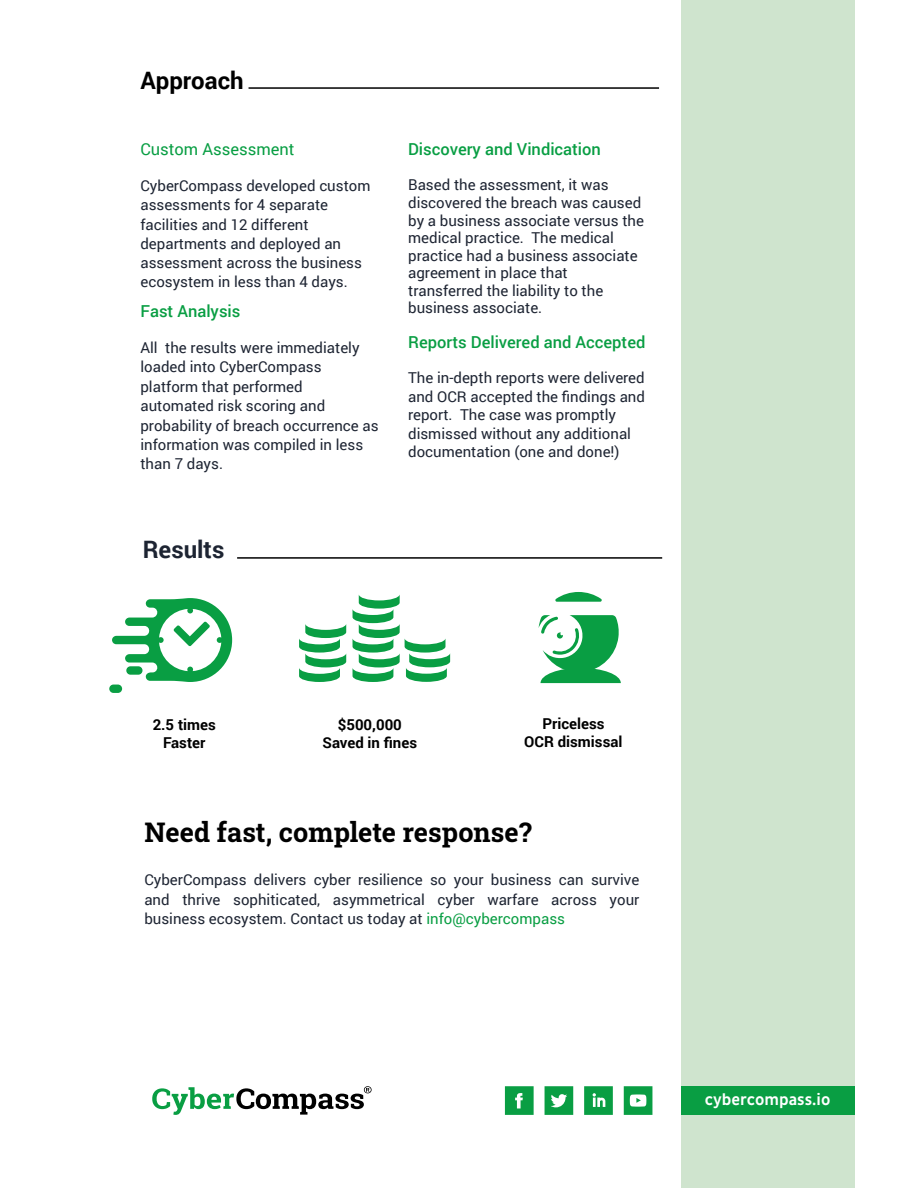
<style>
.page{position:relative;width:918px;height:1188px;background:#fff}
.page>*{position:absolute;margin:0;border:0;box-sizing:border-box;transform-origin:0 0}
.t1{font:700 27px "Roboto Slab";color:#000}
.t2{font:700 24px "Roboto";color:#000}
.t3{font:700 24px "Roboto";color:#1d2432}
.t4{font:500 16.5px "Roboto";color:#099e43}
.t5{font:500 16.5px "Roboto";color:#089e43}
.t6{font:16.5px "Roboto";color:#089e43}
.t7{font:500 16.5px "Pluto Sans Cond";color:#fff}
.t8{font:15px/17.5px "Roboto";color:#1e2533}
.t9{font:700 15px/18px "Roboto";color:#000;text-align:center}
.s1{color:#099e43}
</style>
<div class="page">
<div style="left:681px;top:0;width:173px;height:1188px;background:#cfe4ce"></div>
<div style="left:681px;top:1086px;width:173px;height:29px;background:#099e43"></div>
<svg style="left:152px;top:1086px;width:220px;height:29px"></svg>
<svg style="left:505px;top:1086px;width:29px;height:29px"></svg>
<svg style="left:545px;top:1086px;width:28px;height:29px"></svg>
<svg style="left:584px;top:1086px;width:29px;height:29px"></svg>
<svg style="left:624px;top:1086px;width:28px;height:29px"></svg>
<hr style="left:249px;top:87px;width:410px;height:2px;background:#000">
<hr style="left:237px;top:557px;width:425px;height:2px;background:#000">
<svg style="left:299px;top:624px;width:47px;height:58px"></svg>
<svg style="left:353px;top:595px;width:97px;height:87px"></svg>
<svg style="left:112px;top:598px;width:120px;height:84px"></svg>
<div style="left:109px;top:685px;width:13px;height:8px;background:#099e43;border-radius:4px"></div>
<div style="left:126px;top:666px;width:17px;height:9px;background:#099e43;border-radius:4px"></div>
<svg style="left:555px;top:592px;width:47px;height:10px"></svg>
<svg style="left:539px;top:615px;width:82px;height:68px"></svg>
<h2 class="t2" style="left:140px;top:64px;width:105px">Approach</h2>
<p class="t6" style="left:140px;top:138px;width:156px">Custom Assessment</p>
<p class="t8" style="left:140px;top:176px;width:232px;line-height:19.2px">CyberCompass developed custom assessments for 4 separate facilities and 12 different departments and deployed an assessment across the business ecosystem in less than 4 days.</p>
<p class="t4" style="left:140px;top:300px;width:102px">Fast Analysis</p>
<p class="t8" style="left:140px;top:337px;width:240px;line-height:19.4px">All the results were immediately loaded into CyberCompass platform that performed automated risk scoring and probability of breach occurrence as information was compiled in less than 7 days.</p>
<h2 class="t3" style="left:143px;top:533px;width:83px">Results</h2>
<p class="t5" style="left:408px;top:138px;width:194px">Discovery and Vindication</p>
<p class="t8" style="left:408px;top:176px;width:237px">Based the assessment, it was discovered the breach was caused by a business associate versus the medical practice. The medical practice had a business associate agreement in place that transferred the liability to the business associate.</p>
<p class="t4" style="left:408px;top:331px;width:239px">Reports Delivered and Accepted</p>
<p class="t8" style="left:408px;top:368px;width:238px;line-height:18.5px">The in-depth reports were delivered and OCR accepted the findings and report. The case was promptly dismissed without any additional documentation (one and done!)</p>
<p class="t9" style="left:323px;top:715px;width:96px">$500,000<br>Saved in fines</p>
<p class="t9" style="left:153px;top:715px;width:65px">2.5 times<br>Faster</p>
<p class="t9" style="left:524px;top:715px;width:100px">Priceless<br>OCR dismissal</p>
<h1 class="t1" style="left:144px;top:813px;width:389px">Need fast, complete response?</h1>
<p class="t8" style="left:144px;top:870px;width:496px;line-height:19.5px;text-align:justify">CyberCompass delivers cyber resilience so your business can survive and thrive sophiticated, asymmetrical cyber warfare across your business ecosystem. Contact us today at <span class="s1">info@cybercompass</span></p>
<p class="t7" style="left:705px;top:1090px;width:127px">cybercompass.io</p>
</div>
